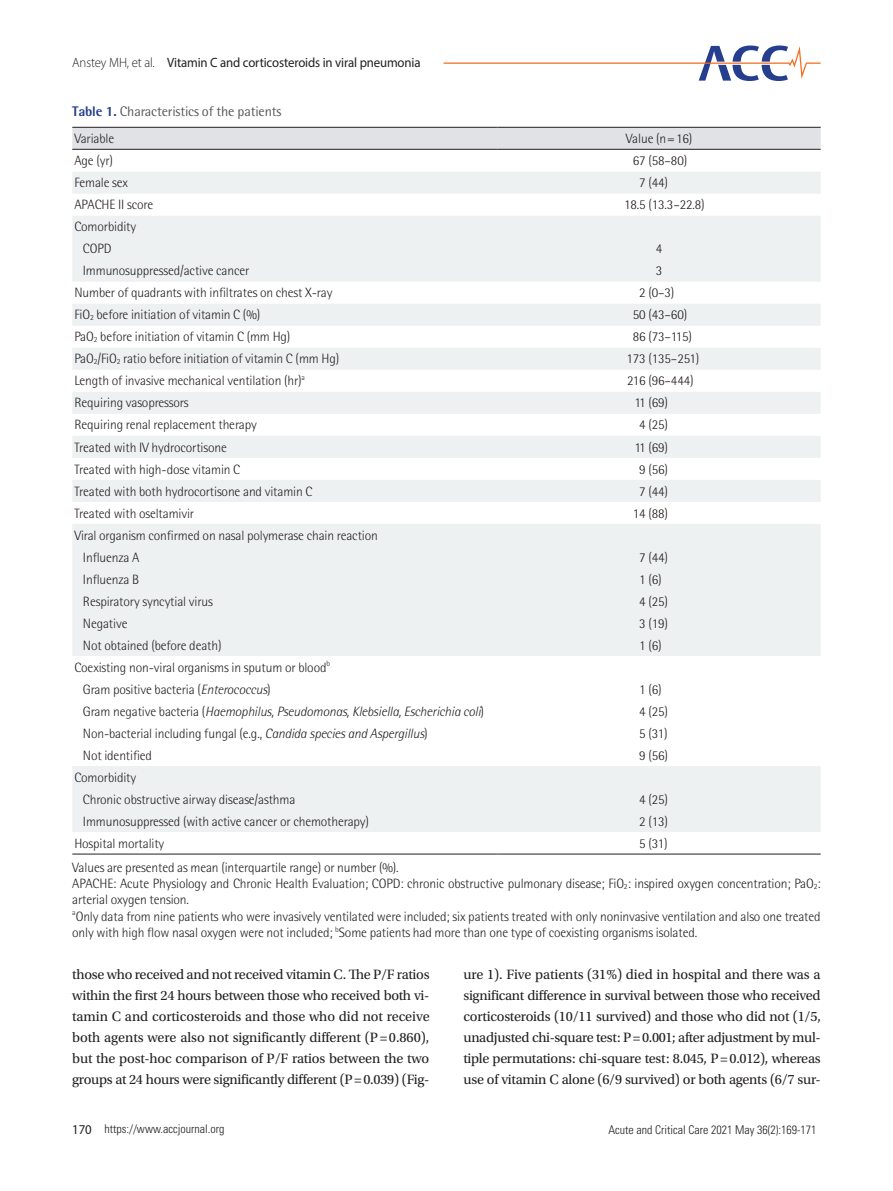
<style>
.page{position:relative;width:893px;height:1191px;background:#fff}
.page>*{position:absolute;margin:0;border:0;box-sizing:border-box;transform-origin:0 0}
.본문{font:14.25px/21px "Utopia Std";letter-spacing:-.02em;color:#231f20;text-align:justify}
.표_그림_제목{font:13.95px "Rotis Semi Sans Std";letter-spacing:-.01em;color:#57585a}
.표본문{font:300 13.5px/16.2px "Rotis Semi Sans Std";letter-spacing:-.01em;color:#231f20}
.표본문-2{font:italic 300 13.5px "Rotis Semi Sans Std";letter-spacing:-.01em;color:#231f20}
.t1{font:13.5px "Myriad Pro";letter-spacing:-.01em;color:#231f20;scale:.95 1}
.doi{font:300 condensed 12px "Univers LT Std";color:#231f20}
.하시라_제목{font:300 condensed 12px "Univers LT Std";color:#231f20}
.s1{font-weight:300}
.s2{font-weight:800;color:#253f8e}
.s3{font-size:7.8px}
.s4{font-style:italic}
.s5{font-style:normal}
.s6{font-family:"Myriad Pro";font-weight:400;font-stretch:normal;font-size:13.5px}
</style>
<div class="page">
<svg style="left:443px;top:45px;width:378px;height:36px"></svg>
<div style="left:72px;top:128px;width:749px;height:21px;background:#e1e2e6"></div>
<svg style="left:72px;top:172px;width:749px;height:660px;fill:#eef1f2"></svg>
<hr style="left:72px;top:127px;width:425px;height:1px;background:#231f20">
<hr style="left:497px;top:127px;width:324px;height:1px;background:#231f20">
<hr style="left:72px;top:149px;width:425px;height:1px;background:#231f20">
<hr style="left:497px;top:149px;width:324px;height:1px;background:#231f20">
<hr style="left:72px;top:853px;width:425px;height:1px;background:#231f20">
<hr style="left:497px;top:853px;width:324px;height:1px;background:#231f20">
<p class="t1" style="left:72px;top:54px;width:368px"><span class="s1">Anstey MH, et al.</span> Vitamin C and corticosteroids in viral pneumonia</p>
<p class="표_그림_제목" style="left:72px;top:103px;width:211px"><span class="s2">Table 1.</span> Characteristics of the patients</p>
<p class="표본문" style="left:74px;top:130px;width:41px">Variable</p>
<p class="표본문" style="left:626px;top:130px;width:68px">Value (n=16)</p>
<p class="표본문" style="left:74px;top:153px;width:40px">Age (yr)</p>
<p class="표본문" style="left:633px;top:153px;width:56px">67 (58–80)</p>
<p class="표본문" style="left:74px;top:175px;width:55px">Female sex</p>
<p class="표본문" style="left:639px;top:175px;width:30px">7 (44)</p>
<p class="표본문" style="left:74px;top:197px;width:80px">APACHE II score</p>
<p class="표본문" style="left:624px;top:197px;width:82px">18.5 (13.3–22.8)</p>
<p class="표본문" style="left:74px;top:219px;width:63px">Comorbidity</p>
<p class="표본문" style="left:83px;top:241px;width:30px">COPD</p>
<p class="표본문" style="left:656px;top:241px;width:8px">4</p>
<p class="표본문" style="left:83px;top:263px;width:168px">Immunosuppressed/active cancer</p>
<p class="표본문" style="left:656px;top:263px;width:8px">3</p>
<p class="표본문" style="left:74px;top:285px;width:260px">Number of quadrants with infiltrates on chest X-ray</p>
<p class="표본문" style="left:639px;top:285px;width:37px">2 (0–3)</p>
<p class="표본문" style="left:74px;top:307px;width:187px">FiO<span class="s3">2</span> before initiation of vitamin C (%)</p>
<p class="표본문" style="left:633px;top:307px;width:56px">50 (43–60)</p>
<p class="표본문" style="left:74px;top:329px;width:217px">PaO<span class="s3">2</span> before initiation of vitamin C (mm Hg)</p>
<p class="표본문" style="left:633px;top:329px;width:61px">86 (73–115)</p>
<p class="표본문" style="left:74px;top:351px;width:266px">PaO<span class="s3">2</span>/FiO<span class="s3">2</span> ratio before initiation of vitamin C (mm Hg)</p>
<p class="표본문" style="left:627px;top:351px;width:74px">173 (135–251)</p>
<p class="표본문" style="left:74px;top:373px;width:232px">Length of invasive mechanical ventilation (hr)<sup>a</sup></p>
<p class="표본문" style="left:627px;top:373px;width:68px">216 (96–444)</p>
<p class="표본문" style="left:74px;top:395px;width:116px">Requiring vasopressors</p>
<p class="표본문" style="left:634px;top:395px;width:35px">11 (69)</p>
<p class="표본문" style="left:74px;top:417px;width:184px">Requiring renal replacement therapy</p>
<p class="표본문" style="left:639px;top:417px;width:30px">4 (25)</p>
<p class="표본문" style="left:74px;top:439px;width:154px">Treated with IV hydrocortisone</p>
<p class="표본문" style="left:634px;top:439px;width:35px">11 (69)</p>
<p class="표본문" style="left:74px;top:461px;width:167px">Treated with high-dose vitamin C</p>
<p class="표본문" style="left:639px;top:461px;width:30px">9 (56)</p>
<p class="표본문" style="left:74px;top:483px;width:240px">Treated with both hydrocortisone and vitamin C</p>
<p class="표본문" style="left:639px;top:483px;width:30px">7 (44)</p>
<p class="표본문" style="left:74px;top:505px;width:121px">Treated with oseltamivir</p>
<p class="표본문" style="left:633px;top:505px;width:37px">14 (88)</p>
<p class="표본문" style="left:74px;top:527px;width:305px">Viral organism confirmed on nasal polymerase chain reaction</p>
<p class="표본문" style="left:83px;top:549px;width:58px">Influenza A</p>
<p class="표본문" style="left:639px;top:549px;width:30px">7 (44)</p>
<p class="표본문" style="left:83px;top:571px;width:58px">Influenza B</p>
<p class="표본문" style="left:639px;top:571px;width:24px">1 (6)</p>
<p class="표본문" style="left:83px;top:593px;width:131px">Respiratory syncytial virus</p>
<p class="표본문" style="left:639px;top:593px;width:30px">4 (25)</p>
<p class="표본문" style="left:83px;top:615px;width:46px">Negative</p>
<p class="표본문" style="left:639px;top:615px;width:30px">3 (19)</p>
<p class="표본문" style="left:83px;top:637px;width:140px">Not obtained (before death)</p>
<p class="표본문" style="left:639px;top:637px;width:24px">1 (6)</p>
<p class="표본문" style="left:74px;top:659px;width:257px">Coexisting non-viral organisms in sputum or blood<sup>b</sup></p>
<p class="표본문" style="left:83px;top:681px;width:189px">Gram positive bacteria (<span class="s4">Enterococcus</span>)</p>
<p class="표본문" style="left:639px;top:681px;width:24px">1 (6)</p>
<p class="표본문-2" style="left:83px;top:703px;width:403px"><span class="s5">Gram negative bacteria (</span>Haemophilus, Pseudomonas, Klebsiella, Escherichia coli<span class="s5">)</span></p>
<p class="표본문" style="left:639px;top:703px;width:30px">4 (25)</p>
<p class="표본문" style="left:83px;top:725px;width:346px">Non-bacterial including fungal (e.g., <span class="s4">Candida species and Aspergillus</span>)</p>
<p class="표본문" style="left:639px;top:725px;width:30px">5 (31)</p>
<p class="표본문" style="left:83px;top:747px;width:71px">Not identified</p>
<p class="표본문" style="left:639px;top:747px;width:30px">9 (56)</p>
<p class="표본문" style="left:74px;top:769px;width:63px">Comorbidity</p>
<p class="표본문" style="left:83px;top:791px;width:214px">Chronic obstructive airway disease/asthma</p>
<p class="표본문" style="left:639px;top:791px;width:30px">4 (25)</p>
<p class="표본문" style="left:83px;top:813px;width:288px">Immunosuppressed (with active cancer or chemotherapy)</p>
<p class="표본문" style="left:639px;top:813px;width:30px">2 (13)</p>
<p class="표본문" style="left:74px;top:835px;width:91px">Hospital mortality</p>
<p class="표본문" style="left:639px;top:835px;width:30px">5 (31)</p>
<p class="표본문" style="left:72px;top:859px;width:328px">Values are presented as mean (interquartile range) or number (%).</p>
<p class="표본문" style="left:72px;top:875px;width:750px">APACHE: Acute Physiology and Chronic Health Evaluation; COPD: chronic obstructive pulmonary disease; FiO<span class="s3">2</span>: inspired oxygen concentration; PaO<span class="s3">2</span>: arterial oxygen tension.</p>
<p class="표본문" style="left:72px;top:908px;width:750px"><sup>a</sup>Only data from nine patients who were invasively ventilated were included; six patients treated with only noninvasive ventilation and also one treated only with high flow nasal oxygen were not included; <sup>b</sup>Some patients had more than one type of coexisting organisms isolated.</p>
<p class="본문" style="left:72px;top:964px;width:359px">those who received and not received vitamin C. The P/F ratios within the first 24 hours between those who received both vi&shy;tamin C and corticosteroids and those who did not receive both agents were also not significantly different (P =0.860), but the post-hoc comparison of P/F ratios between the two groups at 24 hours were significantly different (P = 0.039) (Fig-</p>
<p class="본문" style="left:463px;top:964px;width:359px">ure 1). Five patients (31%) died in hospital and there was a significant difference in survival between those who received corticosteroids (10/11 survived) and those who did not (1/5, unadjusted chi-square test: P=0.001; after adjustment by mul&shy;tiple permutations: chi-square test: 8.045, P = 0.012), whereas use of vitamin C alone (6/9 survived) or both agents (6/7 sur-</p>
<p class="하시라_제목" style="left:72px;top:1121px;width:154px"><span class="s6">170</span> https://www.accjournal.org</p>
<p class="doi" style="left:609px;top:1122px;width:209px">Acute and Critical Care 2021 May 36(2):169-171</p>
</div>
